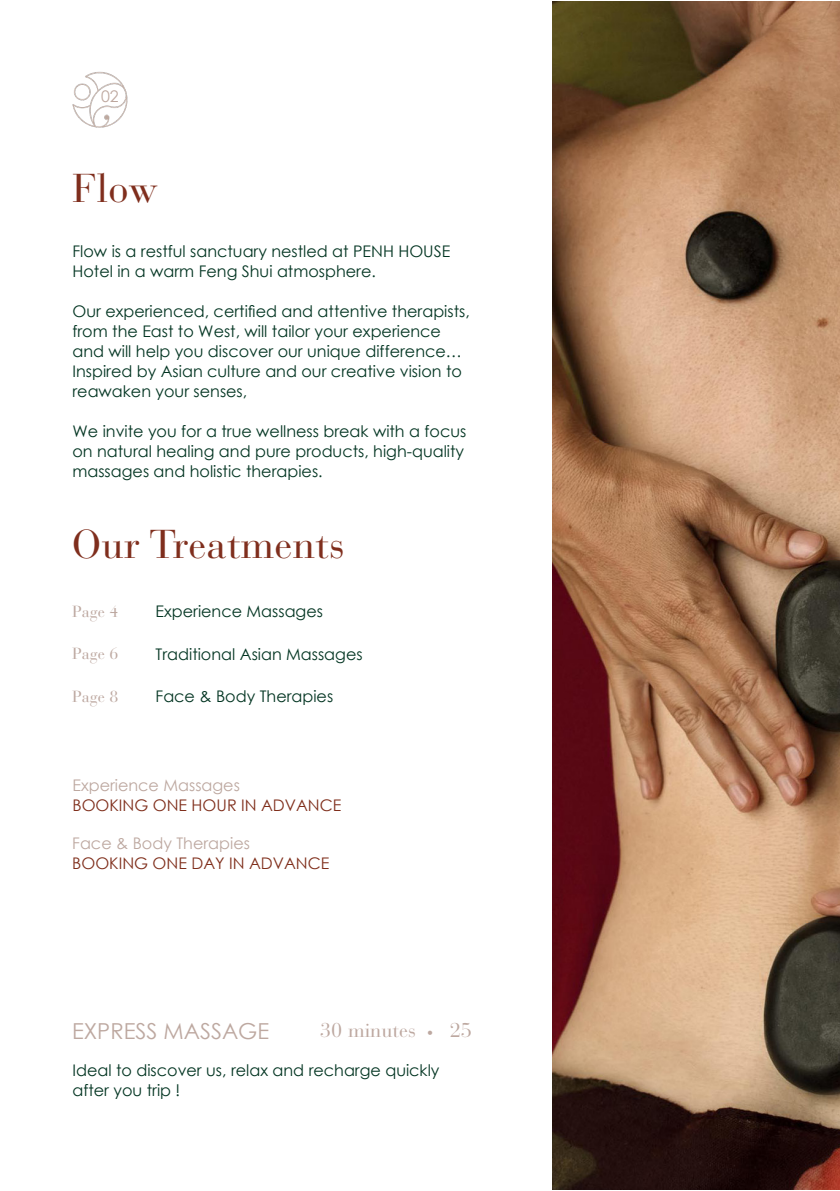
<style>
.page{position:relative;width:840px;height:1191px;background:#fff}
.page>*{position:absolute;margin:0;border:0;box-sizing:border-box;transform-origin:0 0}
.t1{font:40px "Bauer Bodoni Std";letter-spacing:.01em;color:#7f2e1d}
.t2{font:22px "Century Gothic";color:#bda8a0}
.t3{font:20px "Bauer Bodoni Std";color:#bda8a0}
.t4{font:16px/20px "Century Gothic";color:#033522}
.t5{font:16px "Century Gothic";color:#7f2e1b}
.t6{font:16px "Century Gothic";color:#bda8a0}
.t7{font:16px "Bauer Bodoni Std";color:#bda8a0}
.t8{font:16px "Century Gothic";color:#bda79e}
.s1{font-size:12px}
</style>
<div class="page">
<img style="left:72px;top:71px;width:56px;height:57px">
<img style="left:552px;top:1px;width:287px;height:1189px">
<p class="t8" style="left:101px;top:85px;width:19px">02</p>
<p class="t1" style="left:72px;top:165px;width:87px">Flow</p>
<p class="t4" style="left:72px;top:241px;width:379px">Flow is a restful sanctuary nestled at PENH HOUSE<br>Hotel in a warm Feng Shui atmosphere.</p>
<p class="t4" style="left:72px;top:301px;width:398px">Our experienced, certified and attentive therapists, from the East to West, will tailor your experience and will help you discover our unique difference…</p>
<p class="t4" style="left:72px;top:361px;width:391px">Inspired by Asian culture and our creative vision to reawaken your senses,</p>
<p class="t4" style="left:72px;top:421px;width:395px">We invite you for a true wellness break with a focus on natural healing and pure products, high-quality massages and holistic therapies.</p>
<p class="t1" style="left:72px;top:520px;width:274px">Our Treatments</p>
<p class="t7" style="left:72px;top:602px;width:48px">Page 4</p>
<p class="t4" style="left:155px;top:601px;width:169px">Experience Massages</p>
<p class="t7" style="left:72px;top:644px;width:48px">Page 6</p>
<p class="t4" style="left:155px;top:643px;width:208px">Traditional Asian Massages</p>
<p class="t7" style="left:72px;top:687px;width:48px">Page 8</p>
<p class="t4" style="left:155px;top:686px;width:179px">Face &amp; Body Therapies</p>
<p class="t6" style="left:72px;top:773px;width:169px">Experience Massages</p>
<p class="t5" style="left:72px;top:793px;width:270px">BOOKING ONE HOUR IN ADVANCE</p>
<p class="t6" style="left:72px;top:832px;width:179px">Face &amp; Body Therapies</p>
<p class="t5" style="left:72px;top:852px;width:258px">BOOKING ONE DAY IN ADVANCE</p>
<p class="t2" style="left:72px;top:1015px;width:199px">EXPRESS MASSAGE</p>
<p class="t3" style="left:320px;top:1018px;width:153px">30 minutes <span class="s1">•</span> 25</p>
<p class="t4" style="left:72px;top:1060px;width:368px">Ideal to discover us, relax and recharge quickly after you trip !</p>
</div>
